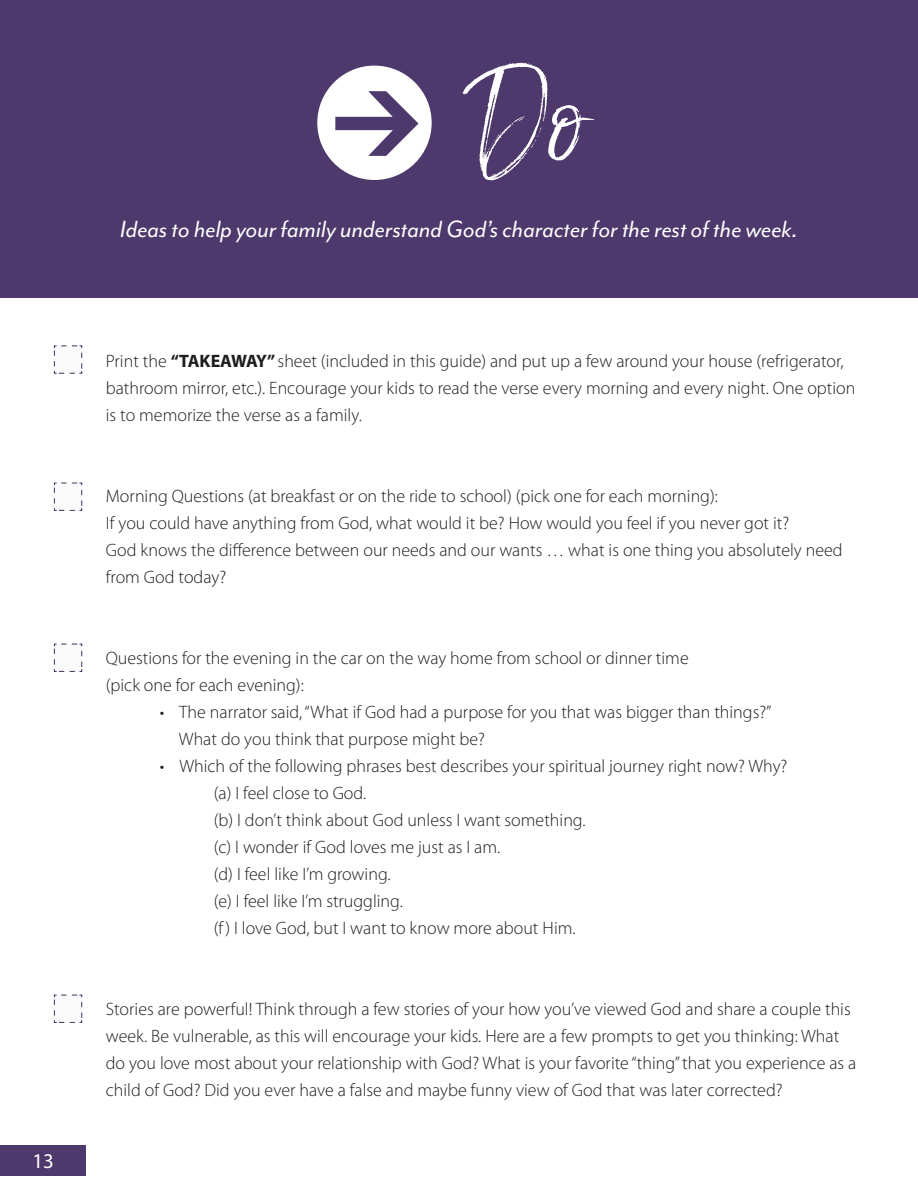
<style>
.page{position:relative;width:918px;height:1188px;background:#fff}
.page>*{position:absolute;margin:0;border:0;box-sizing:border-box;transform-origin:0 0}
.t1{font:119.85px "Saturday Script";color:#fff}
.t2{font:italic 27px "Mr Eaves Mod OT";color:#fff}
.t3{font:21px "Myriad Pro";color:#fff}
.t4{font:300 18px/27px "Myriad Pro";color:#1d1d1b}
.s1{font-weight:700}
</style>
<div class="page">
<div style="left:0;top:1146px;width:86px;height:30px;background:#4e396c"></div>
<div style="left:0;top:0;width:918px;height:297px;background:#4e396c"></div>
<div style="left:317px;top:66px;width:115px;height:114px;background:#fff;border-radius:50%"></div>
<svg style="left:335px;top:91px;width:83px;height:65px"></svg>
<svg style="left:54px;top:345px;width:28px;height:29px"></svg>
<svg style="left:54px;top:482px;width:28px;height:29px"></svg>
<svg style="left:54px;top:643px;width:28px;height:29px"></svg>
<svg style="left:54px;top:994px;width:28px;height:29px"></svg>
<p class="t3" style="left:32px;top:1148px;width:23px">13</p>
<h1 class="t1" style="left:472px;top:44px;width:115px">Do</h1>
<p class="t2" style="left:120px;top:215px;width:679px">Ideas to help your family understand God’s character for the rest of the week.</p>
<p class="t4" style="left:106px;top:347px;width:751px">Print the <span class="s1">“TAKEAWAY”</span> sheet (included in this guide) and put up a few around your house (refrigerator, bathroom mirror, etc.). Encourage your kids to read the verse every morning and every night. One option is to memorize the verse as a family.</p>
<p class="t4" style="left:106px;top:482px;width:614px">Morning Questions (at breakfast or on the ride to school) (pick one for each morning):</p>
<p class="t4" style="left:106px;top:509px;width:685px">If you could have anything from God, what would it be? How would you feel if you never got it?</p>
<p class="t4" style="left:106px;top:536px;width:738px">God knows the difference between our needs and our wants … what is one thing you absolutely need from God today?</p>
<p class="t4" style="left:106px;top:644px;width:584px">Questions for the evening in the car on the way home from school or dinner time</p>
<p class="t4" style="left:106px;top:671px;width:200px">(pick one for each evening):</p>
<p class="t4" style="left:160px;top:698px;width:613px">• The narrator said, “What if God had a purpose for you that was bigger than things?”</p>
<p class="t4" style="left:179px;top:725px;width:308px">What do you think that purpose might be?</p>
<p class="t4" style="left:160px;top:752px;width:629px">• Which of the following phrases best describes your spiritual journey right now? Why?</p>
<p class="t4" style="left:214px;top:779px;width:154px">(a) I feel close to God.</p>
<p class="t4" style="left:214px;top:806px;width:373px">(b) I don’t think about God unless I want something.</p>
<p class="t4" style="left:214px;top:833px;width:288px">(c) I wonder if God loves me just as I am.</p>
<p class="t4" style="left:214px;top:860px;width:178px">(d) I feel like I’m growing.</p>
<p class="t4" style="left:214px;top:887px;width:191px">(e) I feel like I’m struggling.</p>
<p class="t4" style="left:214px;top:914px;width:363px">(f ) I love God, but I want to know more about Him.</p>
<p class="t4" style="left:106px;top:995px;width:752px">Stories are powerful! Think through a few stories of your how you’ve viewed God and share a couple this week. Be vulnerable, as this will encourage your kids. Here are a few prompts to get you thinking: What do you love most about your relationship with God? What is your favorite “thing” that you experience as a child of God? Did you ever have a false and maybe funny view of God that was later corrected?</p>
</div>
